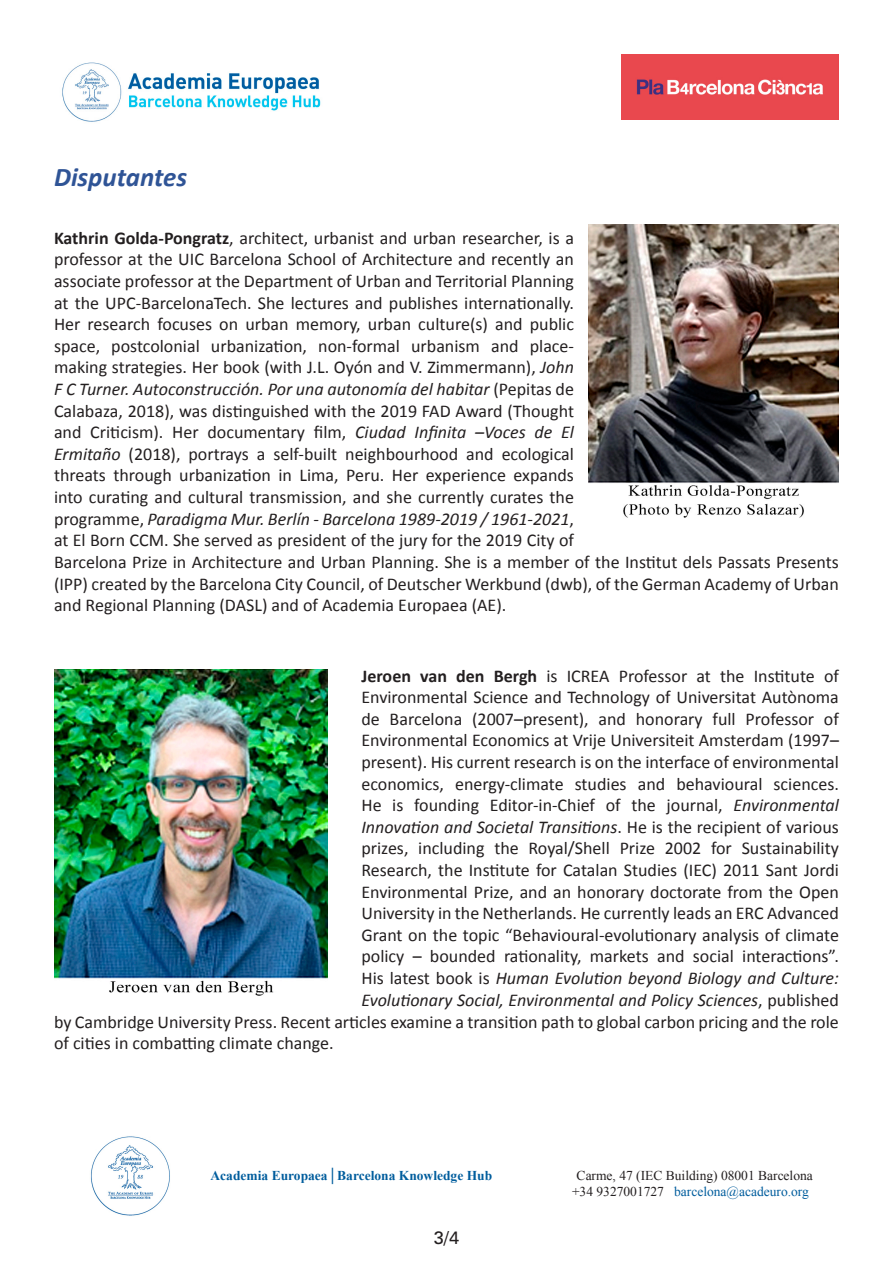
<style>
.page{position:relative;width:893px;height:1263px;background:#fff}
.page>*{position:absolute;margin:0;border:0;box-sizing:border-box;transform-origin:0 0}
.t1{font:italic 700 27px "Calibri";color:#2f5496}
.t2{font:18px/21.6px "Calibri";color:#231f20;text-align:justify}
.t3{font:18px "Univers";color:#231f20}
.t4{font:700 13.5px "Times New Roman";color:#005d9d}
.t5{font:13.5px "Times New Roman";color:#231f20}
.t6{font:13.5px "Times New Roman";color:#005d9d}
.s1{font-weight:700}
.s2{font-style:italic}
.s3{color:#231f20}
</style>
<div class="page">
<img style="left:62px;top:62px;width:259px;height:60px">
<img style="left:589px;top:224px;width:250px;height:294px">
<img style="left:54px;top:670px;width:273px;height:326px">
<img style="left:90px;top:1136px;width:80px;height:80px">
<img style="left:622px;top:54px;width:217px;height:65px">
<p class="t1" style="left:54px;top:158px;width:135px">Disputantes</p>
<p class="t2" style="left:54px;top:226px;width:522px"><span class="s1">Kathrin Golda-Pongratz</span>, architect, urbanist and urban researcher, is a professor at the UIC Barcelona School of Architecture and recently an associate professor at the Department of Urban and Territorial Planning at the UPC-BarcelonaTech. She lectures and publishes internationally.<br>Her research focuses on urban memory, urban culture(s) and public space, postcolonial urbanization, non-formal urbanism and place&shy;making strategies. Her book (with J.L. Oyón and V. Zimmermann), <span class="s2">John F C Turner. Autoconstrucción. Por una autonomía del habitar</span> (Pepitas de Calabaza, 2018), was distinguished with the 2019 FAD Award (Thought and Criticism). Her documentary film, <span class="s2">Ciudad Infinita –Voces de El Ermitaño</span> (2018), portrays a self-built neighbourhood and ecological threats through urbanization in Lima, Peru. Her experience expands into curating and cultural transmission, and she currently curates the programme, <span class="s2">Paradigma Mur. Berlín - Barcelona 1989-2019 / 1961-2021</span>, at El Born CCM. She served as president of the jury for the 2019 City of</p>
<p class="t2" style="left:54px;top:551px;width:786px">Barcelona Prize in Architecture and Urban Planning. She is a member of the Institut dels Passats Presents (IPP) created by the Barcelona City Council, of Deutscher Werkbund (dwb), of the German Academy of Urban and Regional Planning (DASL) and of Academia Europaea (AE).</p>
<p class="t2" style="left:361px;top:664px;width:479px"><span class="s1">Jeroen van den Bergh</span> is ICREA Professor at the Institute of Environmental Science and Technology of Universitat Autònoma de Barcelona (2007–present), and honorary full Professor of Environmental Economics at Vrije Universiteit Amsterdam (1997– present). His current research is on the interface of environmental economics, energy-climate studies and behavioural sciences.<br>He is founding Editor-in-Chief of the journal, <span class="s2">Environmental Innovation and Societal Transitions</span>. He is the recipient of various prizes, including the Royal/Shell Prize 2002 for Sustainability Research, the Institute for Catalan Studies (IEC) 2011 Sant Jordi Environmental Prize, and an honorary doctorate from the Open University in the Netherlands. He currently leads an ERC Advanced Grant on the topic “Behavioural-evolutionary analysis of climate policy – bounded rationality, markets and social interactions”.<br>His latest book is <span class="s2">Human Evolution beyond Biology and Culture:<br>Evolutionary Social, Environmental and Policy Sciences</span>, published</p>
<p class="t2" style="left:54px;top:1010px;width:786px">by Cambridge University Press. Recent articles examine a transition path to global carbon pricing and the role of cities in combatting climate change.</p>
<p class="t4" style="left:211px;top:1166px;width:283px">Academia Europaea│Barcelona Knowledge Hub</p>
<p class="t5" style="left:577px;top:1166px;width:238px">Carme, 47 (IEC Building) 08001 Barcelona</p>
<p class="t6" style="left:572px;top:1182px;width:238px"><span class="s3">+34 9327001727</span> barcelona@acadeuro.org</p>
<p class="t3" style="left:434px;top:1227px;width:27px">3/4</p>
</div>
